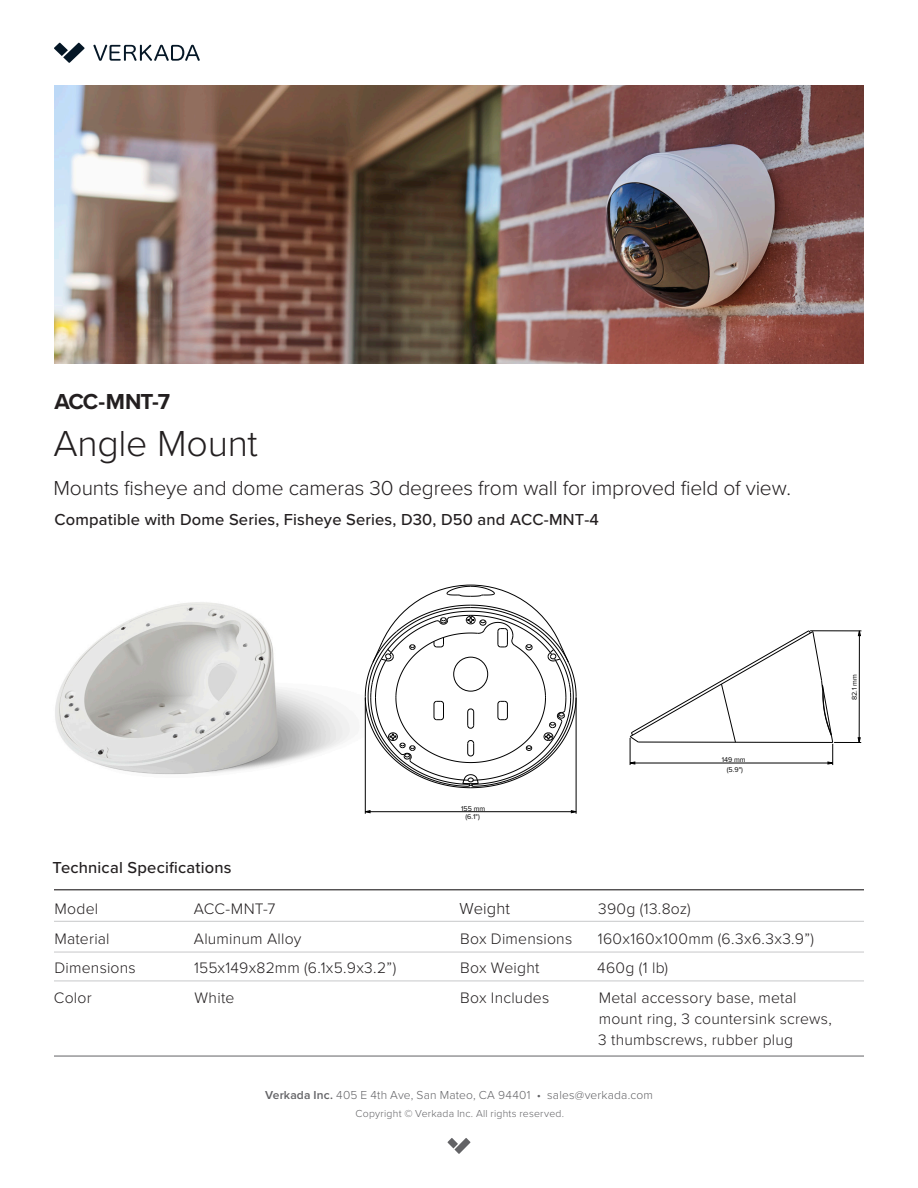
<style>
.page{position:relative;width:918px;height:1188px;background:#fff}
.page>*{position:absolute;margin:0;border:0;box-sizing:border-box;transform-origin:0 0}
.t1{font:300 37.5px "Proxima Nova";letter-spacing:-.01em;color:#231f20}
.t2{font:700 22.5px "Proxima Nova";letter-spacing:-.055em;color:#231f20}
.t3{font:300 21px "Proxima Nova";letter-spacing:-.01em;color:#231f20}
.t4{font:500 16.5px "Proxima Nova";letter-spacing:.01em;color:#231f20}
.t5{font:300 16.5px "Proxima Nova";letter-spacing:.01em;color:#231f20}
.t6{font:300 15.75px/21px "Proxima Nova";letter-spacing:.015em;color:#231f20}
.t7{font:300 12px "Proxima Nova";letter-spacing:.015em;color:#636366}
.t8{font:300 10.5px "Proxima Nova";letter-spacing:.02em;color:#636366}
.t9{font:7.2px "Proxima Nova";color:#000}
.s1{font-weight:600}
</style>
<div class="page">
<svg style="left:54px;top:43px;width:31px;height:20px"></svg>
<svg style="left:93px;top:45px;width:107px;height:16px"></svg>
<img style="left:54px;top:85px;width:810px;height:278px">
<hr style="left:365px;top:811px;width:211px;height:1px;background:#000">
<hr style="left:365px;top:698px;width:1px;height:116px;background:#000">
<hr style="left:576px;top:698px;width:1px;height:116px;background:#000">
<svg style="left:629px;top:630px;width:232px;height:135px"></svg>
<svg style="left:365px;top:584px;width:212px;height:204px"></svg>
<img style="left:55px;top:602px;width:295px;height:173px">
<hr style="left:54px;top:889px;width:810px;height:1px;background:#231f20">
<hr style="left:54px;top:921px;width:810px;height:1px;background:#c7c8ca">
<hr style="left:54px;top:952px;width:810px;height:1px;background:#c7c8ca">
<hr style="left:54px;top:981px;width:810px;height:1px;background:#c7c8ca">
<hr style="left:54px;top:1056px;width:810px;height:1px;background:#636366">
<svg style="left:448px;top:1138px;width:22px;height:16px"></svg>
<p class="t2" style="left:54px;top:388px;width:117px">ACC-MNT-7</p>
<p class="t1" style="left:54px;top:421px;width:206px">Angle Mount</p>
<p class="t3" style="left:54px;top:475px;width:739px">Mounts fisheye and dome cameras 30 degrees from wall for improved field of view.</p>
<p class="t4" style="left:55px;top:509px;width:546px">Compatible with Dome Series, Fisheye Series, D30, D50 and ACC-MNT-4</p>
<p class="t9" style="left:850px;top:700px;width:27px;rotate:-90deg">82.1 mm</p>
<p class="t9" style="left:722px;top:755px;width:26px">149 mm</p>
<p class="t4" style="left:53px;top:857px;width:180px">Technical Specifications</p>
<p class="t6" style="left:54px;top:898px;width:45px">Model</p>
<p class="t6" style="left:54px;top:929px;width:57px">Material</p>
<p class="t6" style="left:54px;top:958px;width:83px">Dimensions</p>
<p class="t6" style="left:54px;top:988px;width:39px">Color</p>
<p class="t6" style="left:194px;top:898px;width:83px">ACC-MNT-7</p>
<p class="t6" style="left:194px;top:929px;width:109px">Aluminum Alloy</p>
<p class="t6" style="left:194px;top:958px;width:204px">155x149x82mm (6.1x5.9x3.2”)</p>
<p class="t6" style="left:195px;top:988px;width:41px">White</p>
<p class="t9" style="left:461px;top:804px;width:26px">155 mm</p>
<p class="t9" style="left:466px;top:813px;width:16px">(6.1")</p>
<p class="t9" style="left:727px;top:765px;width:18px">(5.9")</p>
<p class="t5" style="left:460px;top:899px;width:52px">Weight</p>
<p class="t6" style="left:460px;top:929px;width:114px">Box Dimensions</p>
<p class="t6" style="left:460px;top:958px;width:81px">Box Weight</p>
<p class="t6" style="left:460px;top:987px;width:91px">Box Includes</p>
<p class="t6" style="left:598px;top:898px;width:94px">390g (13.8oz)</p>
<p class="t6" style="left:598px;top:929px;width:218px">160x160x100mm (6.3x6.3x3.9”)</p>
<p class="t6" style="left:597px;top:958px;width:72px">460g (1 lb)</p>
<p class="t6" style="left:598px;top:987px;width:235px">Metal accessory base, metal mount ring, 3 countersink screws,<br>3 thumbscrews, rubber plug</p>
<p class="t7" style="left:265px;top:1087px;width:389px"><span class="s1">Verkada Inc.</span> 405 E 4th Ave, San Mateo, CA 94401 • sales@verkada.com</p>
<p class="t8" style="left:356px;top:1108px;width:210px">Copyright © Verkada Inc. All rights reserved.</p>
</div>
